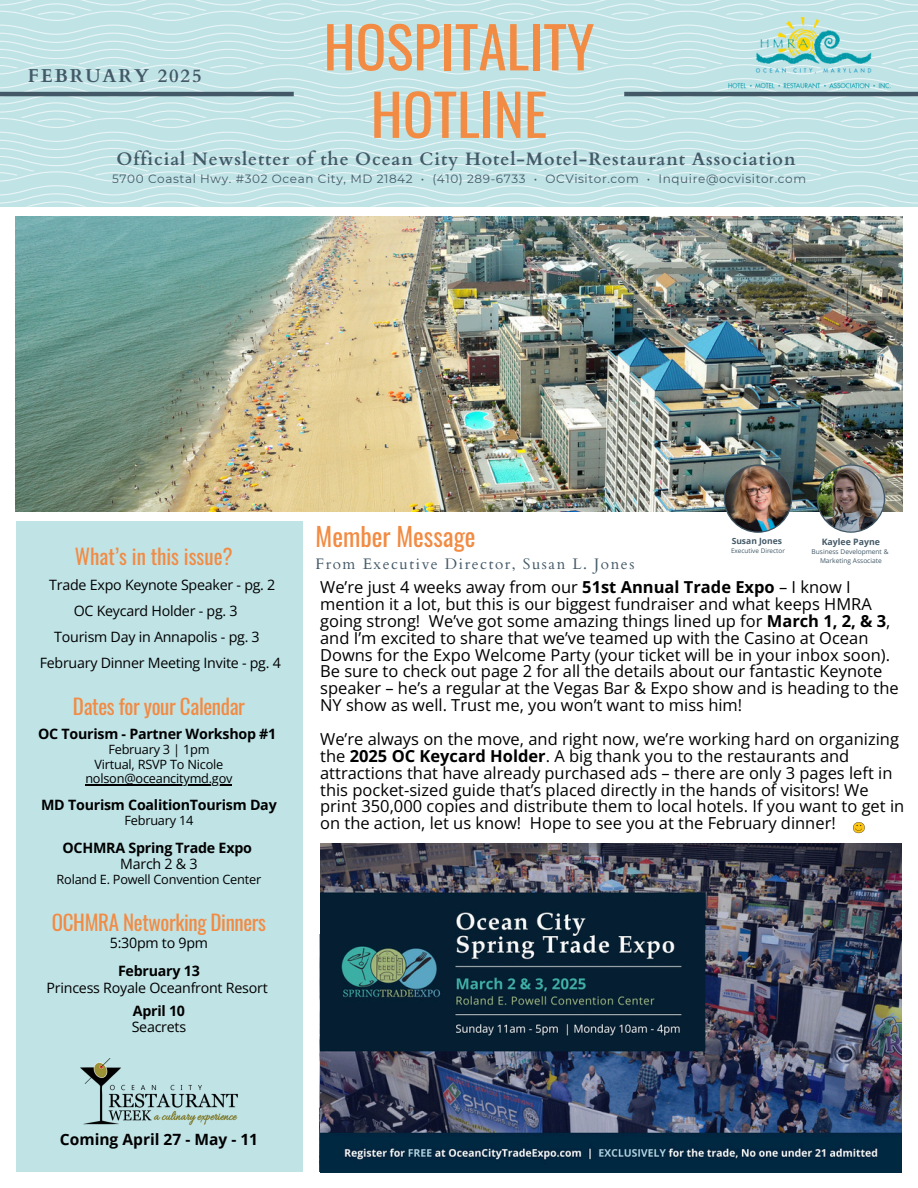
<style>
.page{position:relative;width:918px;height:1188px;background:#fff}
.page>*{position:absolute;margin:0;border:0;box-sizing:border-box;transform-origin:0 0}
.t1{font:57.15px/67.5px "Oswald";color:#f28b43;text-align:center}
.t2{font:25.5px "Oswald";color:#f28b43}
.t3{font:21px "Oswald";letter-spacing:-.015em;color:#f28b43}
.t4{font:700 18.75px "Cardo";letter-spacing:.1em;color:#435967}
.t5{font:700 18px "Cardo";letter-spacing:.05em;color:#435967}
.t6{font:16.5px/16.8px "Open Sans";color:#000}
.t7{font:700 15.6px "Open Sans";color:#000}
.t8{font:15.3px "Cardo";letter-spacing:.1em;color:#435967}
.t9{font:14.25px "Open Sans";letter-spacing:-.015em;color:#000}
.t10{font:700 14.25px "Open Sans";letter-spacing:-.015em;color:#000}
.t11{font:12.75px "Open Sans";letter-spacing:-.015em;color:#000}
.t12{font:12px "Montserrat";letter-spacing:.05em;color:#435967}
.t13{font:700 8.85px "Open Sans";color:#435967}
.t14{font:700 8.55px "Open Sans";color:#435967}
.t15{font:6.6px "Open Sans";color:#435967}
.t16{font:6.45px "Open Sans";color:#435967}
.s1{font-weight:700}
</style>
<div class="page">
<svg style="left:0;top:0;width:918px;height:207px"></svg>
<hr style="left:0;top:92px;width:294px;height:4px;background:#435967">
<hr style="left:624px;top:92px;width:294px;height:4px;background:#435967">
<img style="left:16px;top:217px;width:886px;height:294px">
<div style="left:16px;top:521px;width:286px;height:651px;background:#c0e3e6"></div>
<img style="left:729px;top:17px;width:162px;height:72px">
<img style="left:724px;top:464px;width:68px;height:69px">
<img style="left:817px;top:464px;width:68px;height:69px">
<svg style="left:853px;top:822px;width:12px;height:11px"></svg>
<img style="left:320px;top:843px;width:582px;height:329px">
<hr style="left:85px;top:784px;width:147px;height:1px;background:#000">
<img style="left:81px;top:1058px;width:157px;height:68px">
<p class="t1" style="left:324px;top:11px;width:272px">HOSPITALITY<br>HOTLINE</p>
<h5 class="t5" style="left:117px;top:147px;width:680px">Official Newsletter of the Ocean City Hotel-Motel-Restaurant Association</h5>
<p class="t12" style="left:112px;top:171px;width:695px">5700 Coastal Hwy. #302 Ocean City, MD 21842 • (410) 289-6733 • OCVisitor.com • Inquire@ocvisitor.com</p>
<p class="t4" style="left:28px;top:64px;width:175px">FEBRUARY 2025</p>
<p class="t3" style="left:75px;top:540px;width:159px">What’s in this issue?</p>
<p class="t9" style="left:74px;top:601px;width:165px">OC Keycard Holder - pg. 3</p>
<p class="t9" style="left:49px;top:575px;width:228px">Trade Expo Keynote Speaker - pg. 2</p>
<h3 class="t9" style="left:54px;top:627px;width:207px">Tourism Day in Annapolis - pg. 3</h3>
<p class="t9" style="left:40px;top:653px;width:243px">February Dinner Meeting Invite - pg. 4</p>
<p class="t3" style="left:73px;top:690px;width:174px">Dates for your Calendar</p>
<p class="t10" style="left:38px;top:724px;width:240px">OC Tourism - Partner Workshop #1</p>
<p class="t11" style="left:108px;top:741px;width:103px">February 3 | 1pm</p>
<p class="t11" style="left:94px;top:755px;width:130px">Virtual, RSVP To Nicole</p>
<h3 class="t11" style="left:85px;top:769px;width:149px">nolson@oceancitymd.gov</h3>
<h3 class="t10" style="left:41px;top:795px;width:237px">MD Tourism CoalitionTourism Day</h3>
<p class="t11" style="left:124px;top:812px;width:70px">February 14</p>
<p class="t10" style="left:63px;top:838px;width:191px">OCHMRA Spring Trade Expo</p>
<p class="t9" style="left:120px;top:854px;width:79px">March 2 &amp; 3</p>
<p class="t11" style="left:57px;top:871px;width:206px">Roland E. Powell Convention Center</p>
<h3 class="t3" style="left:52px;top:906px;width:216px">OCHMRA Networking Dinners</h3>
<h3 class="t9" style="left:110px;top:933px;width:100px">5:30pm to 9pm</h3>
<p class="t10" style="left:118px;top:961px;width:83px">February 13</p>
<p class="t9" style="left:47px;top:977px;width:223px">Princess Royale Oceanfront Resort</p>
<p class="t10" style="left:133px;top:1001px;width:54px">April 10</p>
<p class="t9" style="left:132px;top:1017px;width:56px">Seacrets</p>
<p class="t2" style="left:316px;top:517px;width:161px">Member Message</p>
<p class="t13" style="left:822px;top:535px;width:60px">Kaylee Payne</p>
<p class="t15" style="left:812px;top:547px;width:78px">Business Development &amp;</p>
<h1 class="t15" style="left:820px;top:556px;width:63px">Marketing Associate</h1>
<p class="t6" style="left:320px;top:578px;width:580px">We’re just 4 weeks away from our <span class="s1">51st Annual Trade Expo</span> – I know I mention it a lot, but this is our biggest fundraiser and what keeps HMRA going strong! We’ve got some amazing things lined up for <span class="s1">March 1, 2, &amp; 3</span>, and I’m excited to share that we’ve teamed up with the Casino at Ocean Downs for the Expo Welcome Party (your ticket will be in your inbox soon).<br>Be sure to check out page 2 for all the details about our fantastic Keynote speaker – he’s a regular at the Vegas Bar &amp; Expo show and is heading to the NY show as well. Trust me, you won’t want to miss him!</p>
<p class="t6" style="left:320px;top:730px;width:586px">We’re always on the move, and right now, we’re working hard on organizing the <span class="s1">2025 OC Keycard Holder</span>. A big thank you to the restaurants and attractions that have already purchased ads – there are only 3 pages left in this pocket-sized guide that’s placed directly in the hands of visitors! We print 350,000 copies and distribute them to local hotels. If you want to get in on the action, let us know! Hope to see you at the February dinner!</p>
<p class="t14" style="left:732px;top:535px;width:52px">Susan Jones</p>
<p class="t16" style="left:731px;top:547px;width:55px">Executive Director</p>
<p class="t8" style="left:316px;top:554px;width:320px">From Executive Director, Susan L. Jones</p>
<p class="t7" style="left:60px;top:1129px;width:200px">Coming April 27 - May - 11</p>
</div>
